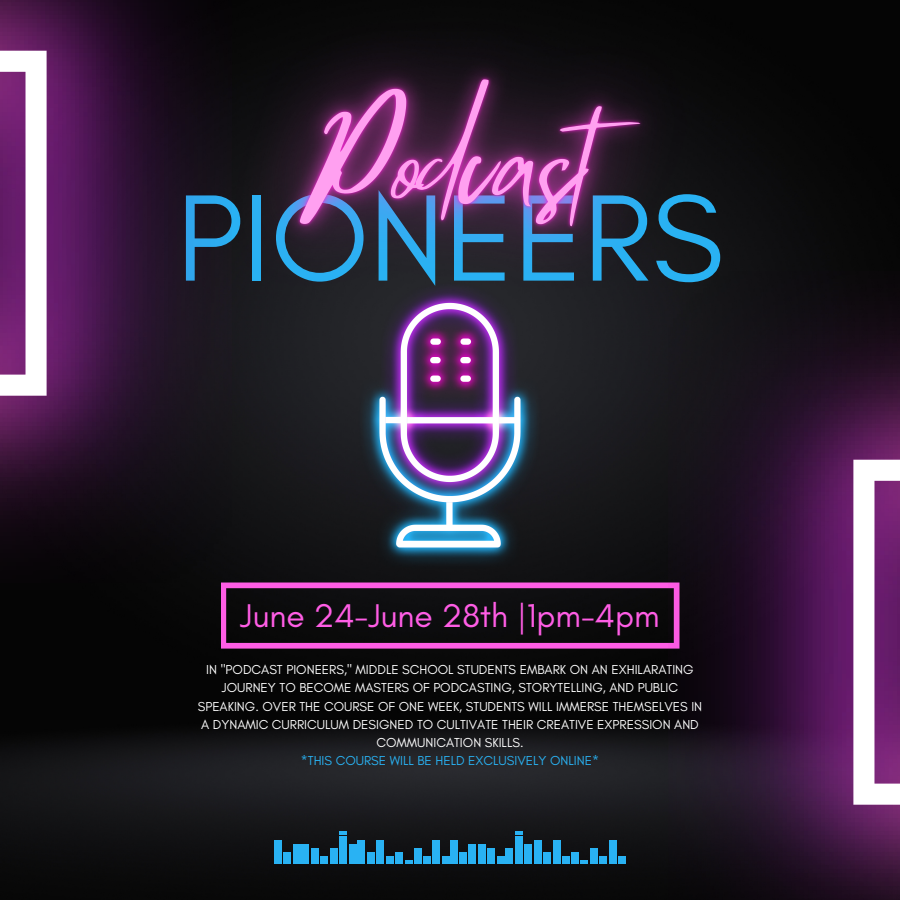
<style>
.page{position:relative;width:900px;height:900px;background:#fff}
.page>*{position:absolute;margin:0;border:0;box-sizing:border-box;transform-origin:0 0}
.t1{font:125.28px "Glacial Indifference";color:#29b2f3}
.t2{font:33.48px "Glacial Indifference";color:#ff5de5}
.t3{font:13.24px/18.3px "Glacial Indifference";color:#fff;text-align:center}
.t4{font:13.24px "Glacial Indifference";color:#29b2f3}
</style>
<div class="page">
<img style="left:0;top:0;width:900px;height:900px">
<img style="left:358px;top:372px;width:184px;height:197px">
<svg style="left:274px;top:832px;width:352px;height:32px;background:#1b5775"></svg>
<svg style="left:221px;top:583px;width:448px;height:66px;background:#361a33"></svg>
<img style="left:0;top:0;width:231px;height:583px">
<img style="left:669px;top:271px;width:231px;height:629px">
<img style="left:180px;top:0;width:580px;height:372px">
<p class="t1" style="left:177px;top:162px;width:548px">PIONEERS</p>
<p class="t2" style="left:240px;top:596px;width:421px">June 24-June 28th |1pm-4pm</p>
<h3 class="t3" style="left:198px;top:660px;width:506px">IN "PODCAST PIONEERS," MIDDLE SCHOOL STUDENTS EMBARK ON AN EXHILARATING JOURNEY TO BECOME MASTERS OF PODCASTING, STORYTELLING, AND PUBLIC SPEAKING. OVER THE COURSE OF ONE WEEK, STUDENTS WILL IMMERSE THEMSELVES IN A DYNAMIC CURRICULUM DESIGNED TO CULTIVATE THEIR CREATIVE EXPRESSION AND COMMUNICATION SKILLS.</h3>
<p class="t4" style="left:301px;top:753px;width:300px">*THIS COURSE WILL BE HELD EXCLUSIVELY ONLINE*</p>
</div>
